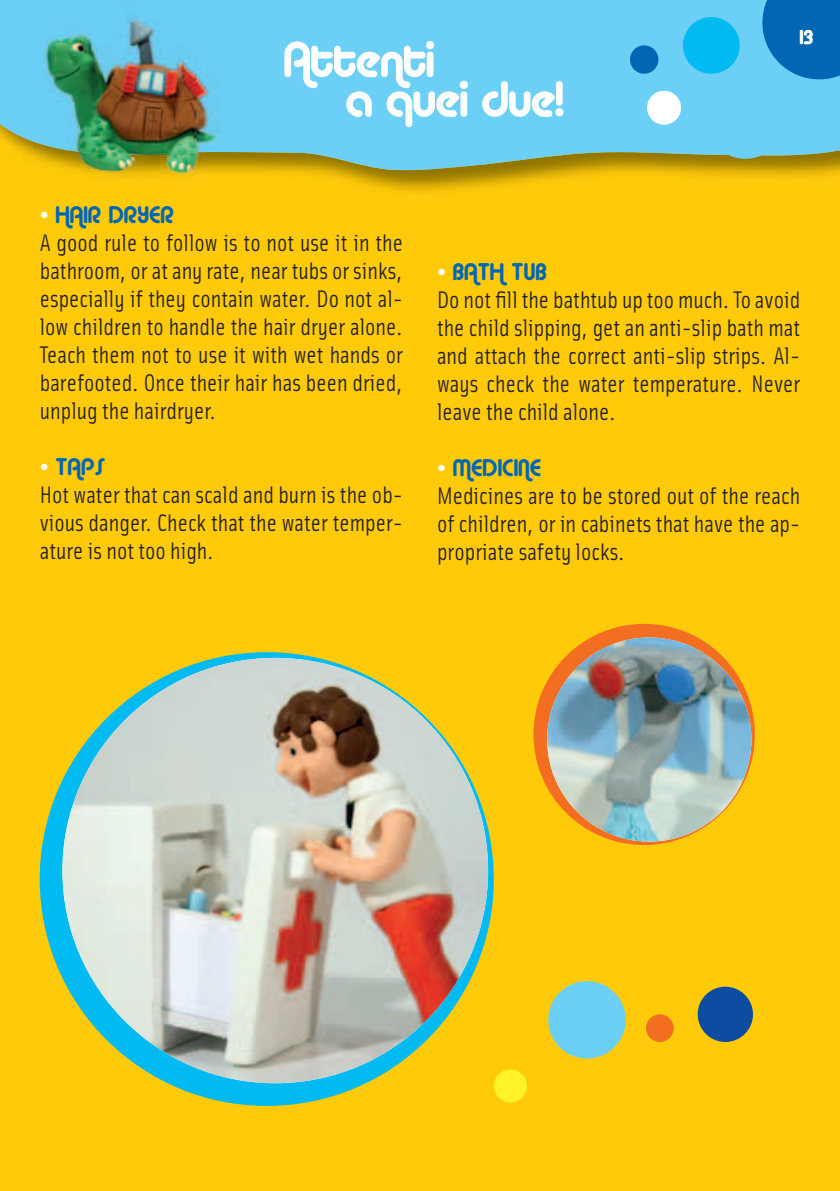
<style>
.page{position:relative;width:840px;height:1191px;background:#fff}
.page>*{position:absolute;margin:0;border:0;box-sizing:border-box;transform-origin:0 0}
.t1{font:24px/28px "Solex Regular Lining";color:#231f20;text-align:justify}
.t2{font:24px "Alba";color:#0166b3}
.t3{font:20px "Alba";color:#fff}
.s1{color:#fff}
</style>
<div class="page">
<div style="left:0;top:195px;width:839px;height:996px;background:#feca0a"></div>
<img style="left:0;top:170px;width:839px;height:25px">
<svg style="left:262px;top:127px;width:577px;height:43px;background:#7ebaad"></svg>
<div style="left:705px;top:79px;width:79px;height:80px;background:#6bcff6;border-radius:50%"></div>
<svg style="left:262px;top:0;width:577px;height:127px;background:#6ccaf1"></svg>
<div style="left:40px;top:652px;width:453px;height:454px;background:#00baf1;border-radius:50%"></div>
<img style="left:0;top:152px;width:262px;height:33px">
<img style="left:0;top:0;width:197px;height:154px">
<img style="left:196px;top:0;width:66px;height:152px">
<div style="left:533px;top:624px;width:221px;height:221px;background:#f36e21;border-radius:50%"></div>
<div style="left:697px;top:986px;width:55px;height:56px;background:#0d4da1;border-radius:50%"></div>
<div style="left:548px;top:981px;width:77px;height:77px;background:#6bcff6;border-radius:50%"></div>
<div style="left:493px;top:1069px;width:33px;height:33px;background:#fff229;border-radius:50%"></div>
<div style="left:645px;top:1014px;width:28px;height:28px;background:#f36e21;border-radius:50%"></div>
<img style="left:62px;top:658px;width:426px;height:425px;border-radius:213px">
<img style="left:547px;top:637px;width:204px;height:204px;border-radius:102px">
<p class="t3" style="left:798px;top:26px;width:15px">13</p>
<p class="t2" style="left:40px;top:201px;width:135px"><span class="s1">•</span> HAIR DRYER</p>
<p class="t1" style="left:40px;top:228px;width:364px">A good rule to follow is to not use it in the bathroom, or at any rate, near tubs or sinks, especially if they contain water. Do not al&shy;low children to handle the hair dryer alone.<br>Teach them not to use it with wet hands or barefooted. Once their hair has been dried, unplug the hairdryer.</p>
<p class="t2" style="left:40px;top:453px;width:66px"><span class="s1">•</span> TAPS</p>
<p class="t1" style="left:40px;top:480px;width:364px">Hot water that can scald and burn is the ob&shy;vious danger. Check that the water temper&shy;ature is not too high.</p>
<p class="t2" style="left:437px;top:258px;width:111px"><span class="s1">•</span> BATH TUB</p>
<p class="t1" style="left:437px;top:285px;width:364px">Do not fill the bathtub up too much. To avoid the child slipping, get an anti-slip bath mat and attach the correct anti-slip strips. Al&shy;ways check the water temperature. Never leave the child alone.</p>
<p class="t2" style="left:437px;top:454px;width:105px"><span class="s1">•</span> MEDICINE</p>
<p class="t1" style="left:437px;top:481px;width:364px">Medicines are to be stored out of the reach of children, or in cabinets that have the ap&shy;propriate safety locks.</p>
</div>
